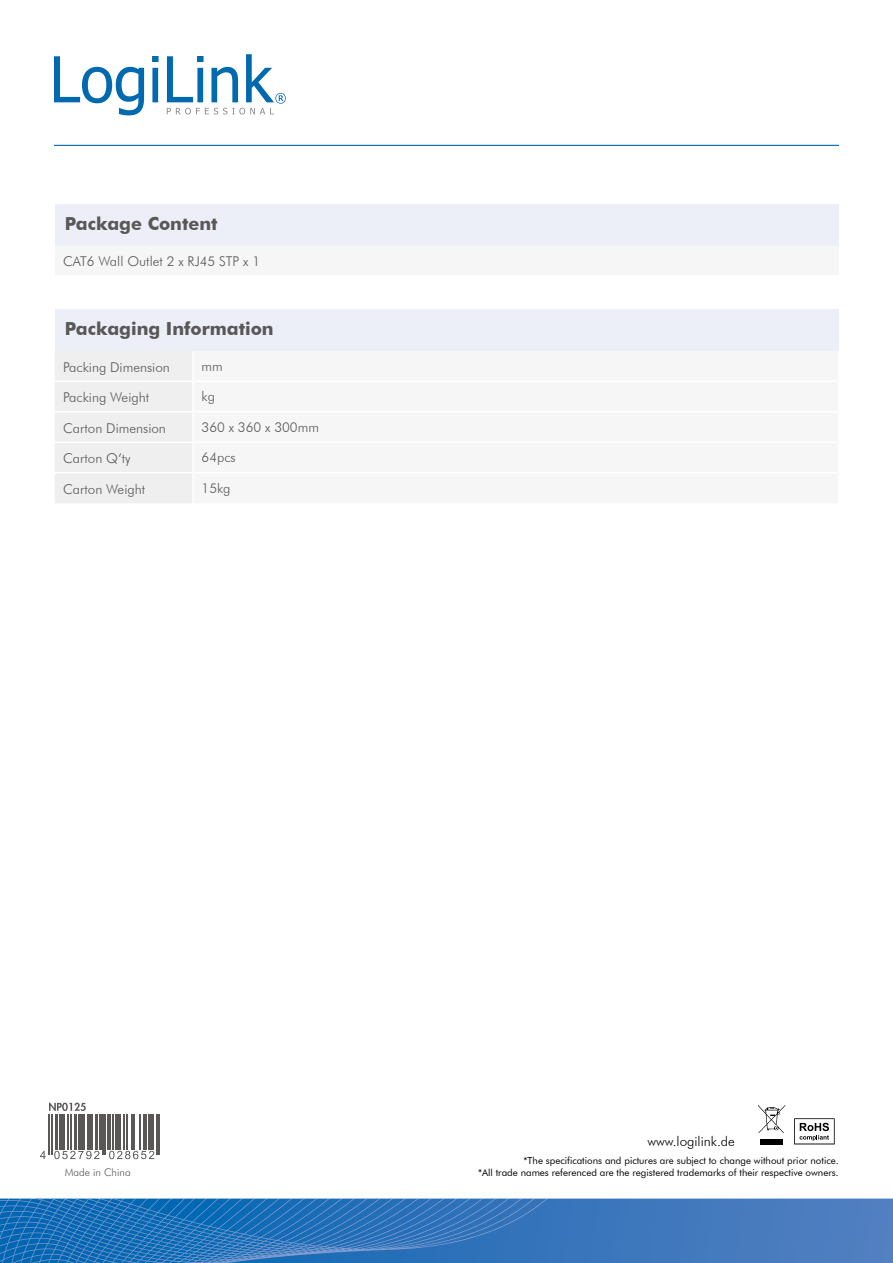
<style>
.page{position:relative;width:893px;height:1263px;background:#fff}
.page>*{position:absolute;margin:0;border:0;box-sizing:border-box;transform-origin:0 0}
.t1{font:700 18px "Futura BT";color:#5a5757}
.t2{font:300 13.5px "Futura BT";color:#5a5757}
.t3{font:300 13.5px "Futura BT";color:#000}
.t4{font:300 10.5px "Futura BT";color:#5a5757}
.t5{font:9.75px/11.7px "Futura BT";color:#000;text-align:right}
</style>
<div class="page">
<svg style="left:0;top:1198px;width:893px;height:65px"></svg>
<svg style="left:99px;top:1114px;width:61px;height:46px"></svg>
<svg style="left:207px;top:1198px;width:341px;height:43px"></svg>
<svg style="left:0;top:1220px;width:171px;height:22px"></svg>
<hr style="left:54px;top:145px;width:785px;height:1px;background:#0066b2">
<svg style="left:54px;top:56px;width:90px;height:59px"></svg>
<svg style="left:152px;top:56px;width:7px;height:46px"></svg>
<svg style="left:167px;top:54px;width:119px;height:60px"></svg>
<svg style="left:794px;top:1118px;width:41px;height:26px"></svg>
<svg style="left:758px;top:1105px;width:27px;height:28px"></svg>
<div style="left:760px;top:1139px;width:23px;height:5px;background:#000"></div>
<div style="left:55px;top:204px;width:783px;height:42px;background:#eceef8"></div>
<div style="left:55px;top:309px;width:783px;height:42px;background:#eceef8"></div>
<div style="left:55px;top:246px;width:783px;height:28px;background:#f6f6f6"></div>
<div style="left:55px;top:351px;width:137px;height:152px;background:#efefef"></div>
<hr style="left:55px;top:380px;width:138px;height:2px;background:#fff">
<hr style="left:55px;top:441px;width:138px;height:2px;background:#fff">
<hr style="left:55px;top:411px;width:138px;height:1px;background:#fff">
<hr style="left:55px;top:472px;width:138px;height:1px;background:#fff">
<svg style="left:109px;top:1151px;width:45px;height:8px"></svg>
<svg style="left:40px;top:1103px;width:59px;height:57px"></svg>
<hr style="left:49px;top:1114px;width:1px;height:41px;background:#5a5757">
<hr style="left:51px;top:1114px;width:1px;height:41px;background:#5a5757">
<hr style="left:56px;top:1114px;width:2px;height:36px;background:#5a5757">
<hr style="left:59px;top:1114px;width:1px;height:36px;background:#5a5757">
<hr style="left:62px;top:1114px;width:3px;height:36px;background:#5a5757">
<hr style="left:67px;top:1114px;width:1px;height:36px;background:#5a5757">
<hr style="left:71px;top:1114px;width:1px;height:36px;background:#5a5757">
<hr style="left:74px;top:1114px;width:3px;height:36px;background:#5a5757">
<hr style="left:78px;top:1114px;width:3px;height:36px;background:#5a5757">
<hr style="left:83px;top:1114px;width:2px;height:36px;background:#5a5757">
<hr style="left:87px;top:1114px;width:1px;height:36px;background:#5a5757">
<hr style="left:90px;top:1114px;width:3px;height:36px;background:#5a5757">
<hr style="left:95px;top:1114px;width:3px;height:36px;background:#5a5757">
<hr style="left:99px;top:1114px;width:2px;height:36px;background:#5a5757">
<hr style="left:102px;top:1114px;width:1px;height:41px;background:#5a5757">
<hr style="left:105px;top:1114px;width:1px;height:41px;background:#5a5757">
<hr style="left:107px;top:1114px;width:3px;height:36px;background:#5a5757">
<hr style="left:113px;top:1114px;width:1px;height:36px;background:#5a5757">
<hr style="left:115px;top:1114px;width:2px;height:36px;background:#5a5757">
<hr style="left:119px;top:1114px;width:2px;height:36px;background:#5a5757">
<hr style="left:123px;top:1114px;width:1px;height:36px;background:#5a5757">
<hr style="left:127px;top:1114px;width:1px;height:36px;background:#5a5757">
<hr style="left:132px;top:1114px;width:1px;height:36px;background:#5a5757">
<hr style="left:134px;top:1114px;width:1px;height:36px;background:#5a5757">
<hr style="left:140px;top:1114px;width:1px;height:36px;background:#5a5757">
<hr style="left:143px;top:1114px;width:4px;height:36px;background:#5a5757">
<hr style="left:148px;top:1114px;width:2px;height:36px;background:#5a5757">
<hr style="left:151px;top:1114px;width:3px;height:36px;background:#5a5757">
<hr style="left:156px;top:1114px;width:1px;height:41px;background:#5a5757">
<hr style="left:158px;top:1114px;width:1px;height:41px;background:#5a5757">
<h1 class="t1" style="left:65px;top:212px;width:154px">Package Content</h1>
<h2 class="t2" style="left:63px;top:253px;width:198px">CAT6 Wall Outlet 2 x RJ45 STP x 1</h2>
<h1 class="t1" style="left:65px;top:317px;width:210px">Packaging Information</h1>
<h2 class="t2" style="left:63px;top:359px;width:108px">Packing Dimension</h2>
<h2 class="t2" style="left:202px;top:358px;width:23px">mm</h2>
<h2 class="t2" style="left:63px;top:389px;width:87px">Packing Weight</h2>
<h2 class="t2" style="left:202px;top:388px;width:15px">kg</h2>
<h2 class="t2" style="left:63px;top:420px;width:104px">Carton Dimension</h2>
<h2 class="t2" style="left:202px;top:419px;width:119px">360 x 360 x 300mm</h2>
<h2 class="t2" style="left:63px;top:450px;width:69px">Carton Q‘ty</h2>
<h2 class="t2" style="left:202px;top:449px;width:36px">64pcs</h2>
<h2 class="t2" style="left:63px;top:481px;width:83px">Carton Weight</h2>
<h2 class="t2" style="left:202px;top:480px;width:31px">15kg</h2>
<p class="t4" style="left:65px;top:1166px;width:67px">Made in China</p>
<h2 class="t3" style="left:647px;top:1133px;width:89px">www.logilink.de</h2>
<p class="t5" style="left:478px;top:1154px;width:362px">*The specifications and pictures are subject to change without prior notice.<br>*All trade names referenced are the registered trademarks of their respective owners.</p>
</div>
